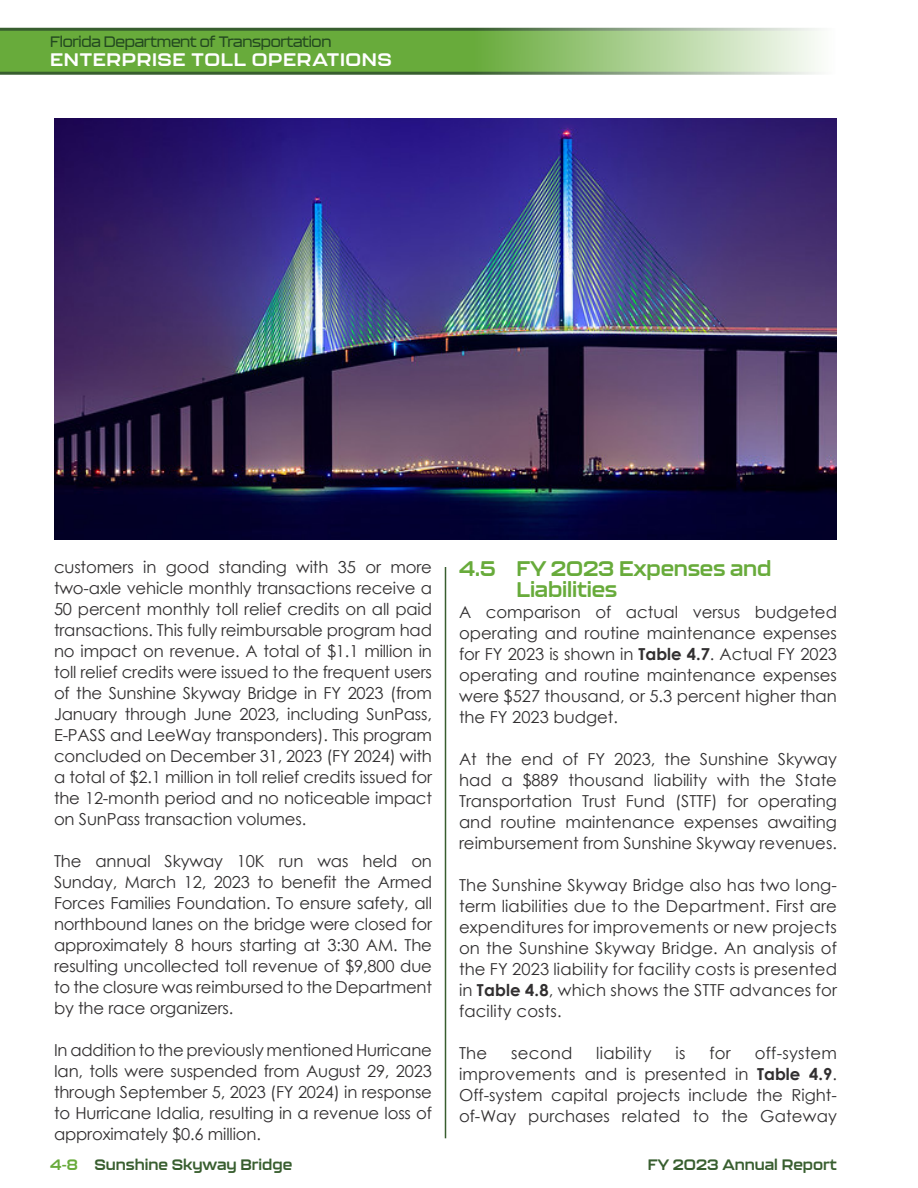
<style>
.page{position:relative;width:918px;height:1188px;background:#fff}
.page>*{position:absolute;margin:0;border:0;box-sizing:border-box;transform-origin:0 0}
.Head_1{font:700 21px/21px "Kallisto";letter-spacing:-.01em;color:#68ab3b}
.t1{font:700 18px "Kallisto";letter-spacing:.03em;color:#fff;scale:1.05 1}
.Regular_text{font:16.5px/21px "Century Gothic";color:#312f30;text-align:justify}
.t2{font:700 15px "Kallisto";color:#385e2f}
.t3{font:500 15px "Kallisto";letter-spacing:-.02em;color:#234920}
.s1{font-weight:700}
.s2{color:#68ab3b}
</style>
<div class="page">
<svg style="left:0;top:28px;width:819px;height:47px;background:#81b460"></svg>
<hr style="left:445px;top:567px;width:1px;height:571px;background:#385e2f">
<img style="left:54px;top:118px;width:783px;height:422px">
<p class="t3" style="left:50px;top:33px;width:283px">Florida Department of Transportation</p>
<p class="t1" style="left:50px;top:49px;width:327px">ENTERPRISE TOLL OPERATIONS</p>
<p class="Regular_text" style="left:54px;top:556px;width:380px">customers in good standing with 35 or more two-axle vehicle monthly transactions receive a 50 percent monthly toll relief credits on all paid transactions. This fully reimbursable program had no impact on revenue. A total of $1.1 million in toll relief credits were issued to the frequent users of the Sunshine Skyway Bridge in FY 2023 (from January through June 2023, including SunPass, E-PASS and LeeWay transponders). This program concluded on December 31, 2023 (FY 2024) with a total of $2.1 million in toll relief credits issued for the 12-month period and no noticeable impact on SunPass transaction volumes.</p>
<p class="Regular_text" style="left:54px;top:850px;width:380px">The annual Skyway 10K run was held on Sunday, March 12, 2023 to benefit the Armed Forces Families Foundation. To ensure safety, all northbound lanes on the bridge were closed for approximately 8 hours starting at 3:30 AM. The resulting uncollected toll revenue of $9,800 due to the closure was reimbursed to the Department by the race organizers.</p>
<p class="Regular_text" style="left:54px;top:1039px;width:380px">In addition to the previously mentioned Hurricane Ian, tolls were suspended from August 29, 2023 through September 5, 2023 (FY 2024) in response to Hurricane Idalia, resulting in a revenue loss of approximately $0.6 million.</p>
<p class="Head_1" style="left:517px;top:558px;width:256px;text-indent:-58px">4.5 FY 2023 Expenses and<br>Liabilities</p>
<p class="Regular_text" style="left:459px;top:601px;width:380px">A comparison of actual versus budgeted operating and routine maintenance expenses for FY 2023 is shown in <span class="s1">Table 4.7</span>. Actual FY 2023 operating and routine maintenance expenses were $527 thousand, or 5.3 percent higher than the FY 2023 budget.</p>
<p class="Regular_text" style="left:459px;top:748px;width:380px">At the end of FY 2023, the Sunshine Skyway had a $889 thousand liability with the State Transportation Trust Fund (STTF) for operating and routine maintenance expenses awaiting reimbursement from Sunshine Skyway revenues.</p>
<p class="Regular_text" style="left:459px;top:874px;width:380px">The Sunshine Skyway Bridge also has two long&shy;term liabilities due to the Department. First are expenditures for improvements or new projects on the Sunshine Skyway Bridge. An analysis of the FY 2023 liability for facility costs is presented in <span class="s1">Table 4.8</span>, which shows the STTF advances for facility costs.</p>
<p class="Regular_text" style="left:459px;top:1042px;width:30px">The</p>
<p class="Regular_text" style="left:511px;top:1042px;width:63px">second</p>
<p class="Regular_text" style="left:596px;top:1042px;width:57px">liability</p>
<p class="Regular_text" style="left:676px;top:1042px;width:11px">is</p>
<p class="Regular_text" style="left:709px;top:1042px;width:23px">for</p>
<p class="Regular_text" style="left:459px;top:1042px;width:380px;text-indent:296px">off-system improvements and is presented in <span class="s1">Table 4.9</span>.<br>Off-system capital projects include the Right&shy;of-Way purchases related to the Gateway</p>
<p class="t2" style="left:50px;top:1155px;width:244px"><span class="s2">4-8</span> Sunshine Skyway Bridge</p>
<p class="t2" style="left:648px;top:1155px;width:191px">FY 2023 Annual Report</p>
</div>
